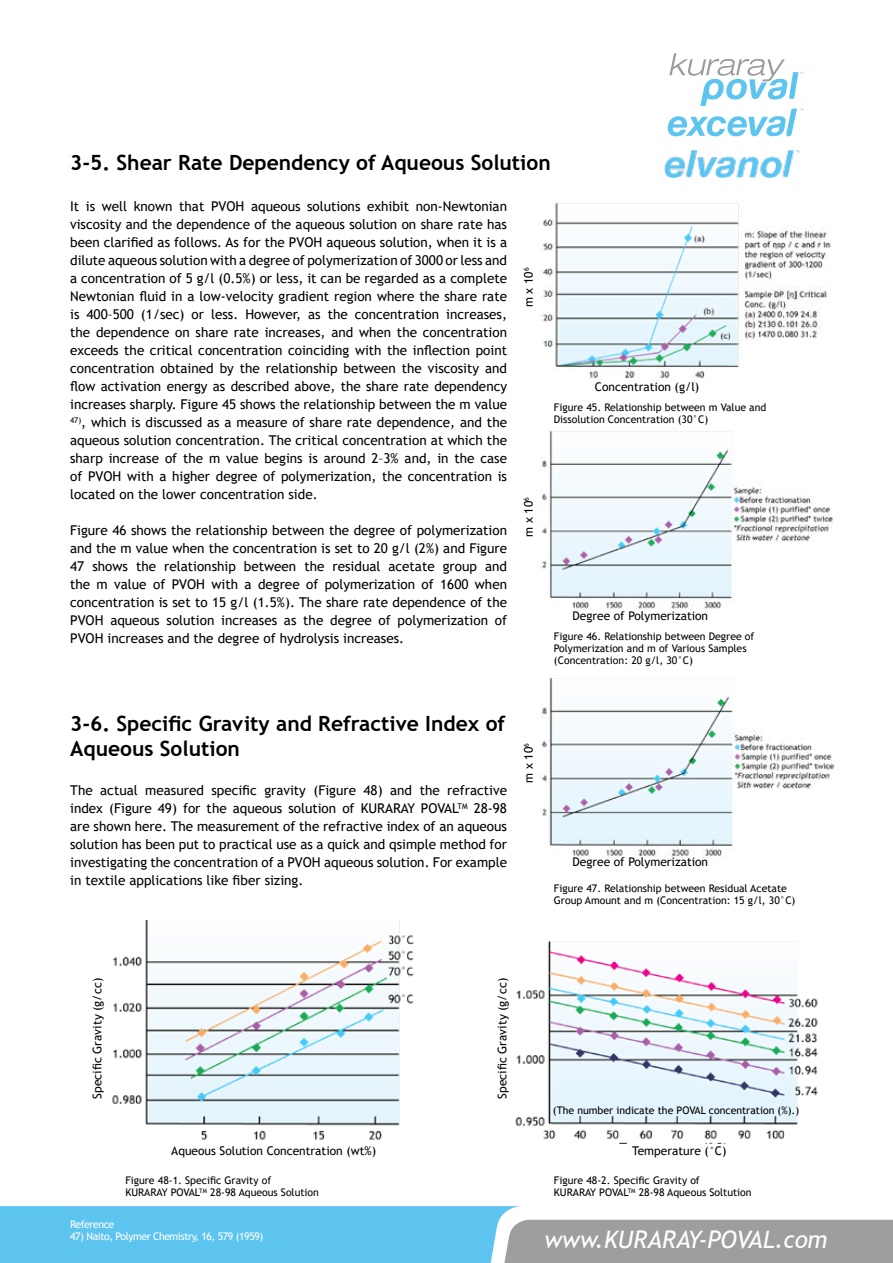
<style>
.page{position:relative;width:893px;height:1263px;background:#fff}
.page>*{position:absolute;margin:0;border:0;box-sizing:border-box;transform-origin:0 0}
.t1{font:italic 24px "Trebuchet MS";color:#fff}
.t2{font:700 21px/25.2px "Trebuchet MS";color:#000}
.t3{font:13.5px/18px "Trebuchet MS";color:#000;text-align:justify}
.t4{font:12px "Trebuchet MS";color:#000}
.t5{font:10.5px/12px "Trebuchet MS";color:#000}
.t6{font:10.5px "Trebuchet MS";letter-spacing:-.04em;color:#fff}
.s1{font-size:11.25px}
</style>
<div class="page">
<svg style="left:0;top:1206px;width:893px;height:57px;background:#85bed6"></svg>
<svg style="left:668px;top:53px;width:136px;height:83px"></svg>
<img style="left:665px;top:150px;width:135px;height:28px">
<img style="left:538px;top:202px;width:293px;height:177px">
<img style="left:540px;top:430px;width:293px;height:179px">
<img style="left:540px;top:677px;width:294px;height:180px">
<img style="left:112px;top:920px;width:302px;height:220px">
<img style="left:515px;top:941px;width:303px;height:202px">
<h2 class="t2" style="left:70px;top:150px;width:482px">3-5. Shear Rate Dependency of Aqueous Solution</h2>
<p class="t3" style="left:70px;top:197px;width:438px">It is well known that PVOH aqueous solutions exhibit non-Newtonian viscosity and the dependence of the aqueous solution on share rate has been clarified as follows. As for the PVOH aqueous solution, when it is a dilute aqueous solution with a degree of polymerization of 3000 or less and a concentration of 5 g/l (0.5%) or less, it can be regarded as a complete Newtonian fluid in a low-velocity gradient region where the share rate is 400–500 (1/sec) or less. However, as the concentration increases, the dependence on share rate increases, and when the concentration exceeds the critical concentration coinciding with the inflection point concentration obtained by the relationship between the viscosity and flow activation energy as described above, the share rate dependency increases sharply. Figure 45 shows the relationship between the m value <sup>47)</sup>, which is discussed as a measure of share rate dependence, and the aqueous solution concentration. The critical concentration at which the sharp increase of the m value begins is around 2–3% and, in the case of PVOH with a higher degree of polymerization, the concentration is located on the lower concentration side.</p>
<p class="t3" style="left:70px;top:521px;width:438px">Figure 46 shows the relationship between the degree of polymerization and the m value when the concentration is set to 20 g/l (2%) and Figure 47 shows the relationship between the residual acetate group and the m value of PVOH with a degree of polymerization of 1600 when concentration is set to 15 g/l (1.5%). The share rate dependence of the PVOH aqueous solution increases as the degree of polymerization of PVOH increases and the degree of hydrolysis increases.</p>
<p class="t4" style="left:521px;top:307px;width:41px;rotate:-90deg">m x 10<sup>6</sup></p>
<p class="t4" style="left:521px;top:537px;width:41px;rotate:-90deg">m x 10<sup>6</sup></p>
<h2 class="t2" style="left:70px;top:711px;width:437px">3-6. Specific Gravity and Refractive Index of<br>Aqueous Solution</h2>
<p class="t3" style="left:70px;top:781px;width:438px">The actual measured specific gravity (Figure 48) and the refractive index (Figure 49) for the aqueous solution of KURARAY POVAL<sup>TM</sup> 28-98 are shown here. The measurement of the refractive index of an aqueous solution has been put to practical use as a quick and qsimple method for investigating the concentration of a PVOH aqueous solution. For example in textile applications like fiber sizing.</p>
<p class="t4" style="left:521px;top:783px;width:41px;rotate:-90deg">m x 10<sup>6</sup></p>
<p class="t4" style="left:595px;top:379px;width:106px">Concentration (g/l)</p>
<p class="t5" style="left:554px;top:402px;width:214px">Figure 45. Relationship between m Value and<br>Dissolution Concentration (30°C)</p>
<p class="t4" style="left:573px;top:608px;width:137px">Degree of Polymerization</p>
<p class="t5" style="left:554px;top:630px;width:202px">Figure 46. Relationship between Degree of<br>Polymerization and m of Various Samples (Concentration: 20 g/l, 30°C)</p>
<p class="t4" style="left:573px;top:854px;width:137px">Degree of Polymerization</p>
<p class="t5" style="left:554px;top:882px;width:243px">Figure 47. Relationship between Residual Acetate<br>Group Amount and m (Concentration: 15 g/l, 30°C)</p>
<p class="t4" style="left:90px;top:1098px;width:122px;rotate:-90deg">Specific Gravity (g/cc)</p>
<p class="t4" style="left:495px;top:1098px;width:122px;rotate:-90deg">Specific Gravity (g/cc)</p>
<p class="t5" style="left:553px;top:1104px;width:248px">(The number indicate the POVAL concentration (%).)</p>
<p class="t4" style="left:171px;top:1143px;width:206px">Aqueous Solution Concentration (wt%)</p>
<p class="t4" style="left:632px;top:1143px;width:96px">Temperature (<span class="s1">°</span>C)</p>
<p class="t5" style="left:125px;top:1174px;width:195px">Figure 48-1. Specific Gravity of<br>KURARAY POVAL<sup>TM</sup> 28-98 Aqueous Solution</p>
<p class="t5" style="left:554px;top:1174px;width:199px">Figure 48-2. Specific Gravity of<br>KURARAY POVAL<sup>TM</sup> 28-98 Aqueous Soltution</p>
<p class="t6" style="left:70px;top:1218px;width:46px">Reference</p>
<p class="t6" style="left:70px;top:1230px;width:195px">47) Naito, Polymer Chemistry, 16, 579 (1959)</p>
<h1 class="t1" style="left:544px;top:1225px;width:285px">www.KURARAY-POVAL.com</h1>
</div>
